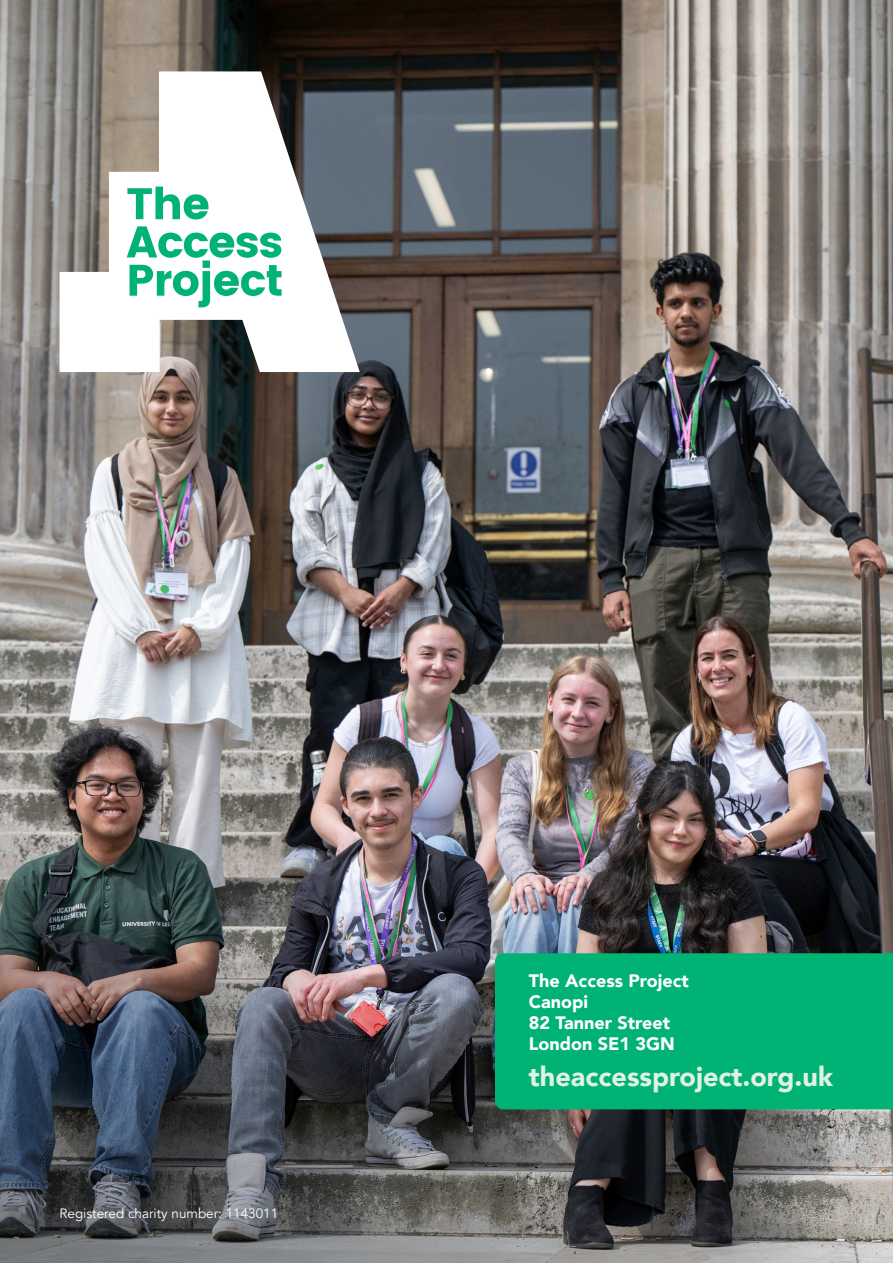
<style>
.page{position:relative;width:893px;height:1263px;background:#fff}
.page>*{position:absolute;margin:0;border:0;box-sizing:border-box;transform-origin:0 0}
.t1{font:900 27px "Avenir";color:#e1f1e7}
.t2{font:900 18px/21px "Avenir";color:#fff}
.t3{font:13.5px "Avenir";color:#fff}
</style>
<div class="page">
<img style="left:0;top:0;width:893px;height:679px">
<img style="left:0;top:679px;width:893px;height:584px">
<div style="left:495px;top:953px;width:398px;height:156px;background:#00b374"></div>
<svg style="left:60px;top:71px;width:300px;height:301px"></svg>
<p class="t3" style="left:60px;top:1205px;width:220px">Registered charity number: 1143011</p>
<p class="t2" style="left:529px;top:970px;width:161px">The Access Project<br>Canopi<br>82 Tanner Street<br>London SE1 3GN</p>
<h1 class="t1" style="left:529px;top:1053px;width:305px">theaccessproject.org.uk</h1>
</div>
